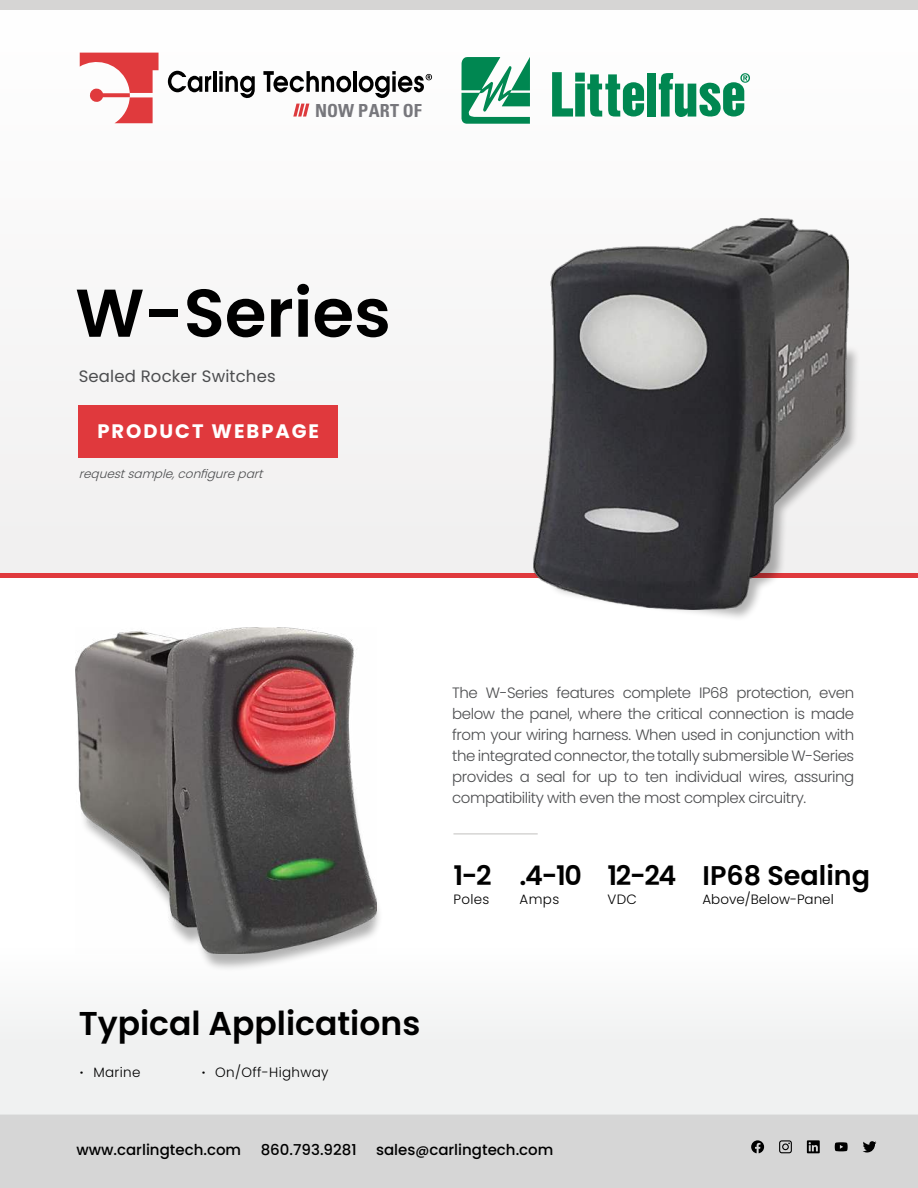
<style>
.page{position:relative;width:918px;height:1188px;background:#fff}
.page>*{position:absolute;margin:0;border:0;box-sizing:border-box;transform-origin:0 0}
.t1{font:600 67.5px "Poppins";color:#000}
.t2{font:600 33px "Poppins";color:#000}
.t3{font:600 27px "Poppins";color:#000}
.t4{font:700 19.5px "Poppins";letter-spacing:.1em;color:#fff}
.t5{font:700 condensed 18px "Univers LT Std";color:#77777c}
.t6{font:16.5px "Poppins";letter-spacing:.01em;color:#4c4d4f}
.t7{font:300 15px/21px "Poppins";letter-spacing:-.03em;color:#4c4d4f;text-align:justify}
.t8{font:500 15px "Poppins";color:#000}
.t9{font:300 13.5px "Poppins";letter-spacing:.025em;color:#000}
.t10{font:300 13.5px "Poppins";color:#000}
.t11{font:italic 300 12px "Poppins";color:#4c4d4f}
.s1{font-weight:600}
.s2{font-size:13.5px}
</style>
<div class="page">
<div style="left:0;top:9px;width:918px;height:564px;background:#f9f8f8"></div>
<div style="left:0;top:573px;width:918px;height:5px;background:#e0393d"></div>
<div style="left:0;top:0;width:918px;height:9px;background:#d6d5d4"></div>
<div style="left:0;top:1115px;width:918px;height:73px;background:#d6d6d6"></div>
<div style="left:0;top:1014px;width:918px;height:101px;background:#f0f1f1"></div>
<svg style="left:807px;top:1140px;width:13px;height:13px"></svg>
<svg style="left:779px;top:1140px;width:13px;height:13px"></svg>
<svg style="left:751px;top:1140px;width:13px;height:13px"></svg>
<svg style="left:835px;top:1142px;width:13px;height:9px"></svg>
<svg style="left:863px;top:1141px;width:13px;height:12px"></svg>
<svg style="left:80px;top:53px;width:79px;height:70px"></svg>
<svg style="left:168px;top:71px;width:43px;height:21px"></svg>
<hr style="left:213px;top:71px;width:3px;height:21px;background:#000">
<svg style="left:219px;top:71px;width:36px;height:27px"></svg>
<svg style="left:263px;top:71px;width:88px;height:21px"></svg>
<hr style="left:353px;top:71px;width:4px;height:21px;background:#000">
<svg style="left:359px;top:71px;width:73px;height:27px"></svg>
<svg style="left:293px;top:104px;width:16px;height:13px"></svg>
<svg style="left:461px;top:57px;width:69px;height:67px"></svg>
<div style="left:647px;top:73px;width:9px;height:44px;background:#008751"></div>
<svg style="left:659px;top:73px;width:91px;height:44px"></svg>
<svg style="left:552px;top:72px;width:92px;height:45px"></svg>
<div style="left:79px;top:405px;width:259px;height:53px;background:#e0393d"></div>
<div style="left:544px;top:345px;width:317px;height:276px;background:#000;opacity:.3"></div>
<img style="left:534px;top:218px;width:314px;height:392px">
<div style="left:78px;top:736px;width:305px;height:236px;background:#000;opacity:.3"></div>
<img style="left:75px;top:628px;width:301px;height:325px">
<hr style="left:453px;top:833px;width:85px;height:2px;background:#d6d5d4">
<p class="t5" style="left:315px;top:100px;width:108px">NOW PART OF</p>
<h1 class="t1" style="left:75px;top:273px;width:317px">W-Series</h1>
<p class="t6" style="left:79px;top:366px;width:198px">Sealed Rocker Switches</p>
<h3 class="t4" style="left:97px;top:423px;width:223px">PRODUCT WEBPAGE</h3>
<p class="t11" style="left:79px;top:467px;width:190px">requestsample,con昀椀gurepart</p>
<p class="t7" style="left:452px;top:682px;width:404px">The W-Series features complete IP68 protection, even below the panel, where the critical connection is made from your wiring harness. When used in conjunction with the integrated connector, the totally submersible W-Series provides a seal for up to ten individual wires, assuring compatibility with even the most complex circuitry.</p>
<h3 class="t3" style="left:453px;top:860px;width:225px">1-2 .4-10 12-24</h3>
<p class="t9" style="left:453px;top:891px;width:38px">Poles</p>
<p class="t9" style="left:520px;top:891px;width:41px">Amps</p>
<p class="t9" style="left:608px;top:891px;width:31px">VDC</p>
<h3 class="t3" style="left:703px;top:860px;width:169px">IP68 Sealing</h3>
<p class="t10" style="left:703px;top:891px;width:133px">Above/Below-Panel</p>
<h2 class="t2" style="left:79px;top:1004px;width:343px">Typical Applications</h2>
<p class="t9" style="left:80px;top:1065px;width:62px"><span class="s1">∙</span> Marine</p>
<p class="t9" style="left:202px;top:1065px;width:128px"><span class="s1">∙</span> On/Off-Highway</p>
<p class="t8" style="left:76px;top:1143px;width:166px">www.carlingtech.com</p>
<p class="t8" style="left:261px;top:1143px;width:97px">860.793.9281</p>
<p class="t8" style="left:376px;top:1143px;width:179px">sales<span class="s2">@</span>carlingtech.com</p>
</div>
